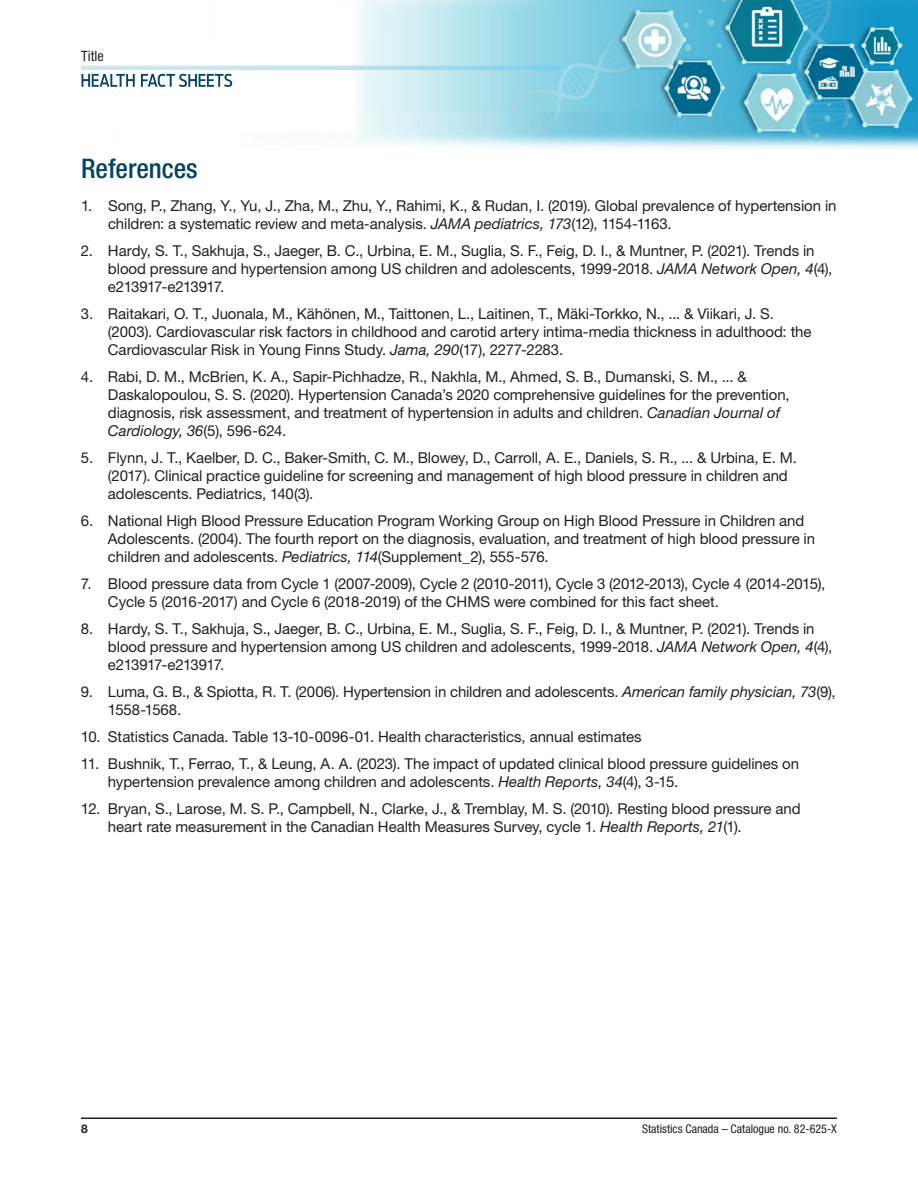
<style>
.page{position:relative;width:918px;height:1188px;background:#fff}
.page>*{position:absolute;margin:0;border:0;box-sizing:border-box;transform-origin:0 0}
.t1{font:500 condensed 27px "Helvetica Neue LT Std";color:#044464}
.t2{font:15px/18px "Helvetica Neue LT Std";letter-spacing:-.005em;color:#231f20}
.t3{font:condensed 14.25px "Helvetica Neue LT Std";letter-spacing:.005em;color:#231f20}
.t4{font:condensed 12px "Helvetica Neue LT Std";color:#231f20}
.t5{font:700 12px "Helvetica Neue LT Std";color:#231f20}
.s1{font-style:italic}
</style>
<div class="page">
<img style="left:114px;top:0;width:804px;height:149px">
<svg style="left:81px;top:66px;width:479px;height:4px;background:#b5e0ed"></svg>
<hr style="left:81px;top:1118px;width:756px;height:1px;background:#231f20">
<svg style="left:82px;top:74px;width:150px;height:13px"></svg>
<p class="t3" style="left:81px;top:48px;width:24px">Title</p>
<h1 class="t1" style="left:81px;top:153px;width:118px">References</h1>
<p class="t2" style="left:108px;top:197px;width:730px;text-indent:-27px">1. Song, P., Zhang, Y., Yu, J., Zha, M., Zhu, Y., Rahimi, K., &amp; Rudan, I. (2019). Global prevalence of hypertension in children: a systematic review and meta-analysis. <span class="s1">JAMA pediatrics, 173</span>(12), 1154-1163.</p>
<p class="t2" style="left:108px;top:242px;width:726px;text-indent:-27px">2. Hardy, S. T., Sakhuja, S., Jaeger, B. C., Urbina, E. M., Suglia, S. F., Feig, D. I., &amp; Muntner, P. (2021). Trends in blood pressure and hypertension among US children and adolescents, 1999-2018. <span class="s1">JAMA Network Open, 4</span>(4), e213917-e213917.</p>
<p class="t2" style="left:108px;top:305px;width:705px;text-indent:-27px">3. Raitakari, O. T., Juonala, M., Kähönen, M., Taittonen, L., Laitinen, T., Mäki-Torkko, N., ... &amp; Viikari, J. S. (2003). Cardiovascular risk factors in childhood and carotid artery intima-media thickness in adulthood: the<br>Cardiovascular Risk in Young Finns Study. <span class="s1">Jama, 290</span>(17), 2277-2283.</p>
<p class="t2" style="left:108px;top:368px;width:683px;text-indent:-27px">4. Rabi, D. M., McBrien, K. A., Sapir-Pichhadze, R., Nakhla, M., Ahmed, S. B., Dumanski, S. M., ... &amp; Daskalopoulou, S. S. (2020). Hypertension Canada’s 2020 comprehensive guidelines for the prevention, diagnosis, risk assessment, and treatment of hypertension in adults and children. <span class="s1">Canadian Journal of Cardiology, 36</span>(5), 596-624.</p>
<p class="t2" style="left:108px;top:449px;width:690px;text-indent:-27px">5. Flynn, J. T., Kaelber, D. C., Baker-Smith, C. M., Blowey, D., Carroll, A. E., Daniels, S. R., ... &amp; Urbina, E. M. (2017). Clinical practice guideline for screening and management of high blood pressure in children and adolescents. Pediatrics, 140(3).</p>
<p class="t2" style="left:108px;top:512px;width:709px;text-indent:-27px">6. National High Blood Pressure Education Program Working Group on High Blood Pressure in Children and<br>Adolescents. (2004). The fourth report on the diagnosis, evaluation, and treatment of high blood pressure in children and adolescents. <span class="s1">Pediatrics, 114</span>(Supplement_2), 555-576.</p>
<p class="t2" style="left:108px;top:575px;width:719px;text-indent:-27px">7. Blood pressure data from Cycle 1 (2007-2009), Cycle 2 (2010-2011), Cycle 3 (2012-2013), Cycle 4 (2014-2015),<br>Cycle 5 (2016-2017) and Cycle 6 (2018-2019) of the CHMS were combined for this fact sheet.</p>
<p class="t2" style="left:108px;top:620px;width:726px;text-indent:-27px">8. Hardy, S. T., Sakhuja, S., Jaeger, B. C., Urbina, E. M., Suglia, S. F., Feig, D. I., &amp; Muntner, P. (2021). Trends in blood pressure and hypertension among US children and adolescents, 1999-2018. <span class="s1">JAMA Network Open, 4</span>(4), e213917-e213917.</p>
<p class="t2" style="left:108px;top:683px;width:729px;text-indent:-27px">9. Luma, G. B., &amp; Spiotta, R. T. (2006). Hypertension in children and adolescents. <span class="s1">American family physician, 73</span>(9),<br>1558-1568.</p>
<p class="t2" style="left:81px;top:728px;width:562px">10. Statistics Canada. Table 13-10-0096-01. Health characteristics, annual estimates</p>
<p class="t2" style="left:108px;top:755px;width:693px;text-indent:-27px">11. Bushnik, T., Ferrao, T., &amp; Leung, A. A. (2023). The impact of updated clinical blood pressure guidelines on hypertension prevalence among children and adolescents. <span class="s1">Health Reports, 34</span>(4), 3-15.</p>
<p class="t2" style="left:108px;top:800px;width:694px;text-indent:-27px">12. Bryan, S., Larose, M. S. P., Campbell, N., Clarke, J., &amp; Tremblay, M. S. (2010). Resting blood pressure and heart rate measurement in the Canadian Health Measures Survey, cycle 1. <span class="s1">Health Reports, 21</span>(1).</p>
<p class="t5" style="left:81px;top:1122px;width:8px">8</p>
<p class="t4" style="left:642px;top:1122px;width:196px">Statistics Canada – Catalogue no. 82-625-X</p>
</div>
